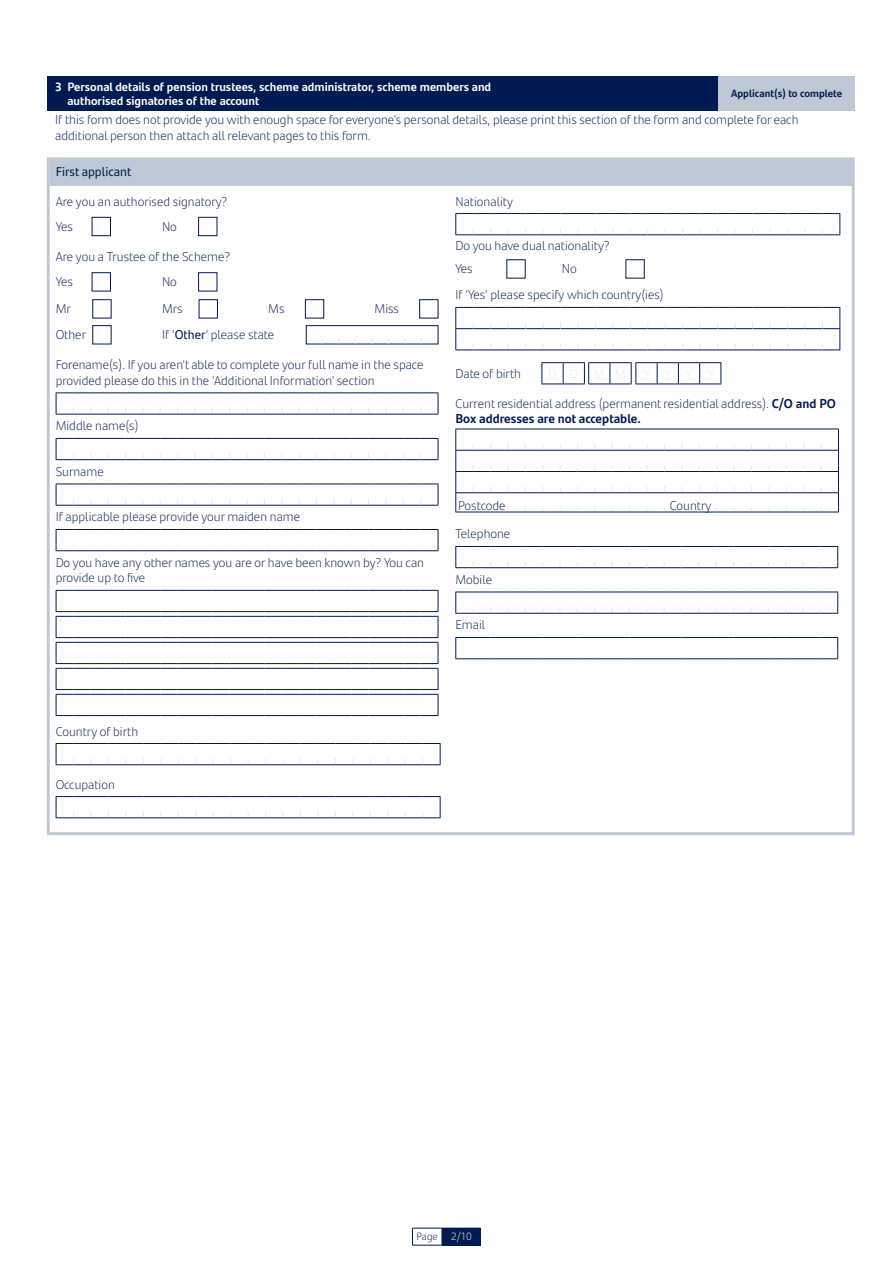
<style>
.page{position:relative;width:893px;height:1263px;background:#fff}
.page>*{position:absolute;margin:0;border:0;box-sizing:border-box;transform-origin:0 0}
.t1{font:300 12.75px/15.3px "Santander Text";color:#001b51}
.t2{font:12.75px "Santander Text";color:#001b51}
.t3{font:700 12px/13.5px "Santander Text";color:#fff}
.t4{font:700 10.5px "Santander Text";color:#001b51}
.t5{font:300 10.5px "Santander Text";color:#001b51}
.t6{font:300 10.5px "Santander Text";color:#fff}
.s1{font-weight:400}
.s2{font-weight:700}
</style>
<div class="page">
<div style="left:442px;top:1228px;width:38px;height:17px;background:#001b51"></div>
<svg style="left:412px;top:1229px;width:1px;height:16px"></svg>
<hr style="left:412px;top:1228px;width:30px;height:1px;background:#001b51">
<hr style="left:412px;top:1245px;width:30px;height:1px;background:#001b51">
<svg style="left:441px;top:1228px;width:1px;height:17px"></svg>
<svg style="left:480px;top:1228px;width:1px;height:17px"></svg>
<hr style="left:442px;top:1245px;width:39px;height:1px;background:#001b51">
<div style="left:47px;top:77px;width:672px;height:34px;background:#001b51"></div>
<div style="left:719px;top:77px;width:136px;height:34px;background:#bec9d5"></div>
<div style="left:50px;top:160px;width:803px;height:26px;background:#bec9d5"></div>
<div style="left:47px;top:157px;width:808px;height:678px;border:3px solid #bec9d5"></div>
<div style="left:92px;top:217px;width:19px;height:19px;background:#fff;border:1px solid #001b51"></div>
<div style="left:198px;top:217px;width:19px;height:19px;background:#fff;border:1px solid #001b51"></div>
<div style="left:92px;top:272px;width:19px;height:19px;background:#fff;border:1px solid #001b51"></div>
<div style="left:198px;top:272px;width:19px;height:19px;background:#fff;border:1px solid #001b51"></div>
<svg style="left:92px;top:299px;width:20px;height:19px"></svg>
<div style="left:199px;top:299px;width:19px;height:19px;background:#fff;border:1px solid #001b51"></div>
<div style="left:305px;top:299px;width:19px;height:19px;background:#fff;border:1px solid #001b51"></div>
<div style="left:419px;top:299px;width:19px;height:19px;background:#fff;border:1px solid #001b51"></div>
<svg style="left:92px;top:325px;width:20px;height:19px"></svg>
<div style="left:306px;top:325px;width:132px;height:19px;background:#fff;border:1px solid #001b51"></div>
<svg style="left:56px;top:392px;width:383px;height:23px"></svg>
<svg style="left:56px;top:438px;width:383px;height:22px"></svg>
<svg style="left:56px;top:484px;width:383px;height:22px"></svg>
<svg style="left:56px;top:529px;width:383px;height:22px"></svg>
<svg style="left:56px;top:590px;width:383px;height:126px"></svg>
<svg style="left:56px;top:743px;width:385px;height:22px"></svg>
<svg style="left:56px;top:796px;width:385px;height:22px"></svg>
<svg style="left:455px;top:213px;width:385px;height:22px"></svg>
<svg style="left:506px;top:259px;width:20px;height:19px"></svg>
<svg style="left:625px;top:259px;width:20px;height:19px"></svg>
<svg style="left:455px;top:307px;width:385px;height:44px"></svg>
<svg style="left:541px;top:362px;width:180px;height:23px"></svg>
<svg style="left:455px;top:429px;width:384px;height:84px"></svg>
<svg style="left:455px;top:546px;width:383px;height:22px"></svg>
<svg style="left:455px;top:592px;width:383px;height:22px"></svg>
<svg style="left:455px;top:637px;width:383px;height:22px"></svg>
<p class="t3" style="left:67px;top:80px;width:425px;text-indent:-12px">3 Personal details of pension trustees, scheme administrator, scheme members and authorised signatories of the account</p>
<p class="t4" style="left:731px;top:86px;width:113px">Applicant(s) to complete</p>
<p class="t1" style="left:55px;top:112px;width:745px">If this form does not provide you with enough space for everyone’s personal details, please print this section of the form and complete for each additional person then attach all relevant pages to this form.</p>
<p class="t2" style="left:56px;top:162px;width:77px">First applicant</p>
<p class="t1" style="left:56px;top:188px;width:173px;line-height:24.9px">Are you an authorised signatory?<br>Yes</p>
<p class="t1" style="left:162px;top:218px;width:16px">No</p>
<p class="t1" style="left:56px;top:244px;width:176px;line-height:24.9px">Are you a Trustee of the Scheme?<br>Yes</p>
<p class="t1" style="left:162px;top:273px;width:16px">No</p>
<p class="t1" style="left:56px;top:300px;width:17px">Mr</p>
<p class="t1" style="left:162px;top:300px;width:22px">Mrs</p>
<p class="t1" style="left:268px;top:300px;width:18px">Ms</p>
<p class="t1" style="left:375px;top:300px;width:26px">Miss</p>
<p class="t1" style="left:56px;top:326px;width:32px">Other</p>
<p class="t1" style="left:162px;top:326px;width:114px">If ‘<span class="s1">Other</span>’ please state</p>
<p class="t1" style="left:56px;top:357px;width:369px">Forename(s). If you aren’t able to complete your full name in the space provided please do this in the ‘Additional Information’ section</p>
<p class="t1" style="left:56px;top:417px;width:84px">Middle name(s)</p>
<p class="t1" style="left:56px;top:463px;width:50px">Surname</p>
<p class="t1" style="left:56px;top:509px;width:246px">If applicable please provide your maiden name</p>
<p class="t1" style="left:56px;top:554px;width:370px">Do you have any other names you are or have been known by? You can provide up to five</p>
<p class="t1" style="left:455px;top:193px;width:59px">Nationality</p>
<p class="t1" style="left:455px;top:234px;width:156px;line-height:22.8px">Do you have dual nationality?<br>Yes</p>
<p class="t1" style="left:455px;top:255px;width:210px;line-height:26px;text-indent:106px">No<br>If ‘Yes’ please specify which country(ies)</p>
<p class="t1" style="left:455px;top:365px;width:67px">Date of birth</p>
<p class="t1" style="left:455px;top:395px;width:382px">Current residential address (permanent residential address). <span class="s2">C/O and PO<br>Box addresses are not acceptable.</span></p>
<p class="t1" style="left:458px;top:497px;width:49px">Postcode</p>
<p class="t1" style="left:670px;top:497px;width:43px">Country</p>
<p class="t1" style="left:455px;top:525px;width:56px">Telephone</p>
<p class="t1" style="left:455px;top:571px;width:38px">Mobile</p>
<p class="t1" style="left:455px;top:617px;width:31px">Email</p>
<p class="t1" style="left:56px;top:723px;width:84px">Country of birth</p>
<p class="t1" style="left:56px;top:776px;width:61px">Occupation</p>
<p class="t5" style="left:416px;top:1228px;width:23px">Page</p>
<p class="t6" style="left:451px;top:1228px;width:22px">2/10</p>
</div>
